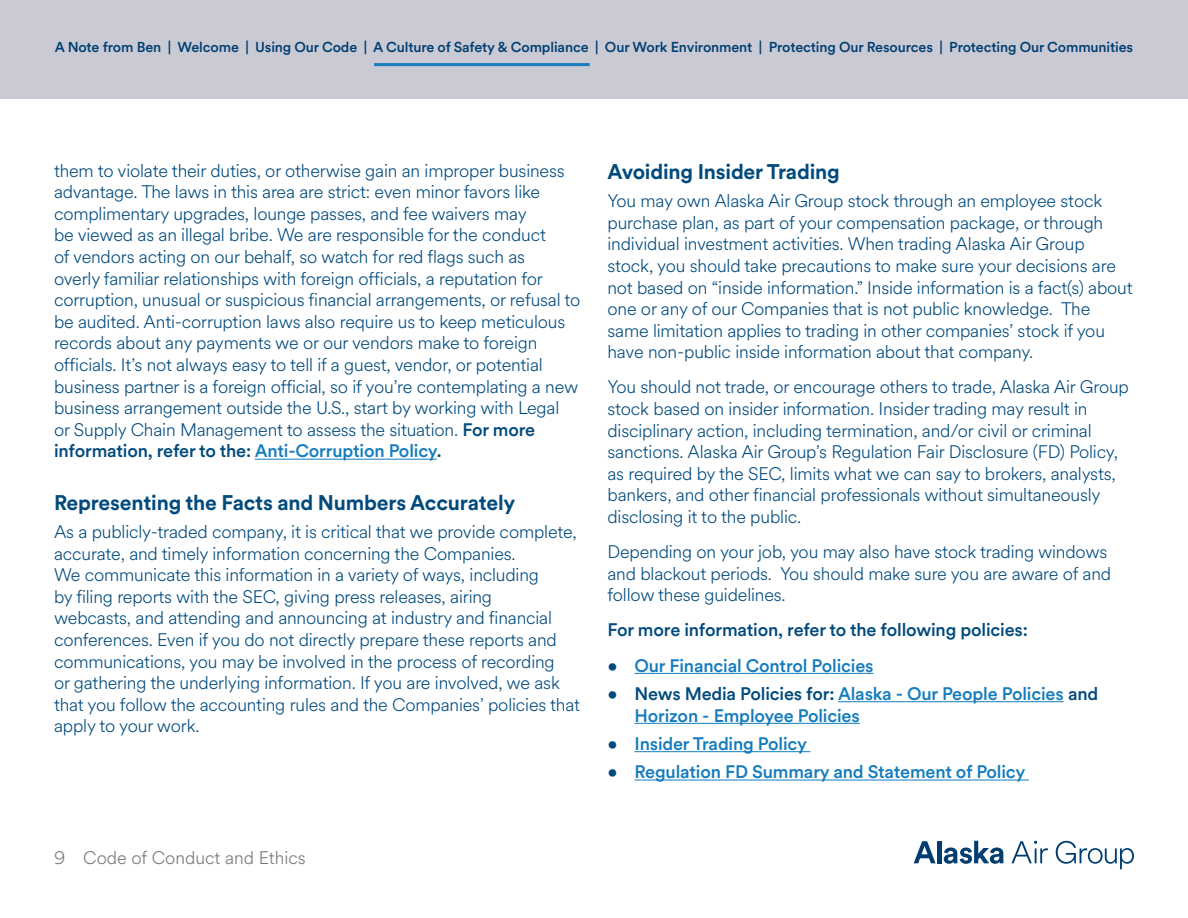
<style>
.page{position:relative;width:1188px;height:918px;background:#fff}
.page>*{position:absolute;margin:0;border:0;box-sizing:border-box;transform-origin:0 0}
.CoC_Subheader{font:700 21px "AS Circular";letter-spacing:-.01em;color:#004a7d}
.CoC_Body{font:300 18px/21.6px "AS Circular";letter-spacing:-.01em;color:#004a7d}
.t1{font:500 18px/21.6px "AS Circular";letter-spacing:-.01em;color:#157cbe}
.CoC_Body-2{font:500 18px "AS Circular";letter-spacing:-.01em;color:#004a7d}
.t2{font:300 18px "AS Circular";color:#74777b}
.t3{font:500 14.25px "AS Circular";letter-spacing:-.01em;color:#003e72}
.s1{font-weight:500}
.s2{font-weight:500;color:#157cbe}
.s3{font-weight:300;color:#004a7d}
.s4{color:#004a7d}
</style>
<div class="page">
<div style="left:0;top:0;width:1188px;height:99px;background:#c9cad4"></div>
<hr style="left:374px;top:63px;width:216px;height:3px;background:#157cbe">
<svg style="left:914px;top:841px;width:22px;height:22px"></svg>
<hr style="left:938px;top:841px;width:4px;height:22px;background:#003e72">
<svg style="left:944px;top:841px;width:60px;height:23px"></svg>
<svg style="left:1011px;top:841px;width:37px;height:22px"></svg>
<svg style="left:1056px;top:841px;width:78px;height:28px"></svg>
<hr style="left:255px;top:459px;width:182px;height:1px;background:#157cbe">
<hr style="left:634px;top:673px;width:240px;height:1px;background:#157cbe">
<hr style="left:838px;top:701px;width:226px;height:1px;background:#157cbe">
<hr style="left:634px;top:723px;width:226px;height:1px;background:#157cbe">
<hr style="left:634px;top:751px;width:176px;height:1px;background:#157cbe">
<hr style="left:634px;top:780px;width:395px;height:1px;background:#157cbe">
<p class="t3" style="left:55px;top:37px;width:1080px">A Note from Ben | Welcome | Using Our Code | A Culture of Safety &amp; Compliance | Our Work Environment | Protecting Our Resources | Protecting Our Communities</p>
<p class="CoC_Body" style="left:54px;top:159px;width:528px">them to violate their duties, or otherwise gain an improper business advantage. The laws in this area are strict: even minor favors like complimentary upgrades, lounge passes, and fee waivers may<br>be viewed as an illegal bribe. We are responsible for the conduct<br>of vendors acting on our behalf, so watch for red flags such as<br>overly familiar relationships with foreign officials, a reputation for corruption, unusual or suspicious financial arrangements, or refusal to be audited. Anti-corruption laws also require us to keep meticulous records about any payments we or our vendors make to foreign officials. It’s not always easy to tell if a guest, vendor, or potential business partner is a foreign official, so if you’re contemplating a new business arrangement outside the U.S., start by working with Legal<br>or Supply Chain Management to assess the situation. <span class="s1">For more information, refer to the:</span> <span class="s2">Anti-Corruption Policy</span><span class="s1">.</span></p>
<p class="CoC_Subheader" style="left:54px;top:488px;width:463px">Representing the Facts and Numbers Accurately</p>
<p class="CoC_Body" style="left:54px;top:520px;width:528px">As a publicly-traded company, it is critical that we provide complete, accurate, and timely information concerning the Companies.<br>We communicate this information in a variety of ways, including<br>by filing reports with the SEC, giving press releases, airing<br>webcasts, and attending and announcing at industry and financial conferences. Even if you do not directly prepare these reports and communications, you may be involved in the process of recording<br>or gathering the underlying information. If you are involved, we ask that you follow the accounting rules and the Companies’ policies that apply to your work.</p>
<p class="t2" style="left:54px;top:846px;width:253px">9 Code of Conduct and Ethics</p>
<p class="CoC_Subheader" style="left:608px;top:157px;width:234px">Avoiding Insider Trading</p>
<p class="CoC_Body" style="left:608px;top:189px;width:527px">You may own Alaska Air Group stock through an employee stock purchase plan, as part of your compensation package, or through individual investment activities. When trading Alaska Air Group stock, you should take precautions to make sure your decisions are not based on “inside information.” Inside information is a fact(s) about one or any of our Companies that is not public knowledge. The same limitation applies to trading in other companies’ stock if you have non-public inside information about that company.</p>
<p class="CoC_Body" style="left:608px;top:376px;width:523px">You should not trade, or encourage others to trade, Alaska Air Group stock based on insider information. Insider trading may result in disciplinary action, including termination, and/or civil or criminal sanctions. Alaska Air Group’s Regulation Fair Disclosure (FD) Policy, as required by the SEC, limits what we can say to brokers, analysts, bankers, and other financial professionals without simultaneously disclosing it to the public.</p>
<p class="CoC_Body" style="left:608px;top:540px;width:505px">Depending on your job, you may also have stock trading windows and blackout periods. You should make sure you are aware of and follow these guidelines.</p>
<p class="CoC_Body-2" style="left:608px;top:618px;width:422px">For more information, refer to the following policies:</p>
<p class="t1" style="left:608px;top:654px;width:268px"><span class="s3">•</span> Our Financial Control Policies</p>
<p class="t1" style="left:634px;top:682px;width:465px;text-indent:-27px"><span class="s3">•</span> <span class="s4">News Media Policies for:</span> Alaska - Our People Policies <span class="s4">and<br></span>Horizon - Employee Policies</p>
<p class="t1" style="left:607px;top:732px;width:201px"><span class="s3">•</span> Insider Trading Policy</p>
<p class="t1" style="left:607px;top:760px;width:419px"><span class="s3">•</span> Regulation FD Summary and Statement of Policy</p>
</div>
